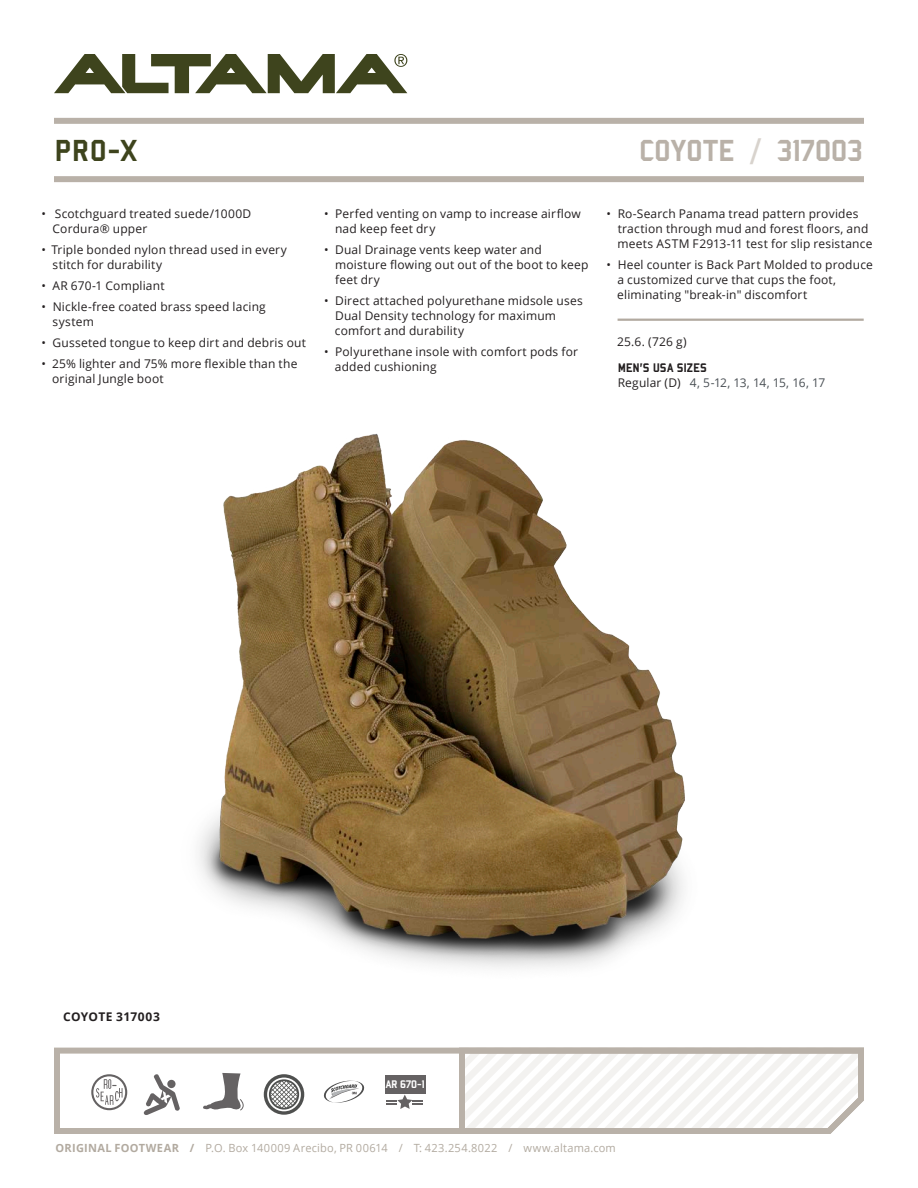
<style>
.page{position:relative;width:918px;height:1188px;background:#fff}
.page>*{position:absolute;margin:0;border:0;box-sizing:border-box;transform-origin:0 0}
._02_Division___Numbe{font:33px "Bombardier";letter-spacing:.01em;color:#b9b1a8}
._02_Division___Numbe-2{font:33px "Bombardier";color:#3e441d}
.Weight_Sizes{font:13.5px "Bombardier";letter-spacing:.02em;color:#231f20}
.Weight_Sizes-2{font:12px/15px "Open Sans";letter-spacing:.015em;color:#231f20}
.Weight_Sizes-3{font:12px "Open Sans";letter-spacing:-.01em;color:#494f54}
._08_Callout_Number{font:700 12px "Open Sans";letter-spacing:.04em;color:#231f20}
.t1{font:12px "Bombardier";color:#fff}
.t2{font:11.25px "Open Sans";letter-spacing:.025em;color:#b2aaa0}
.s1{color:#d8d3cd}
.s2{color:#231f20}
.s3{font-weight:700}
</style>
<div class="page">
<svg style="left:54px;top:54px;width:353px;height:39px"></svg>
<div style="left:54px;top:176px;width:810px;height:6px;background:#b9b1a8"></div>
<div style="left:54px;top:118px;width:810px;height:6px;background:#b9b1a8"></div>
<hr style="left:618px;top:319px;width:246px;height:2px;background:#b2aaa0">
<img style="left:199px;top:433px;width:486px;height:535px">
<svg style="left:54px;top:1047px;width:810px;height:87px"></svg>
<p class="_02_Division___Numbe-2" style="left:55px;top:133px;width:84px">PRO-X</p>
<p class="_02_Division___Numbe" style="left:639px;top:133px;width:225px">COYOTE <span class="s1">/</span> 317003</p>
<p class="Weight_Sizes-2" style="left:53px;top:206px;width:200px;text-indent:-11px">• Scotchguard treated suede/1000D<br>Cordura® upper</p>
<p class="Weight_Sizes-2" style="left:53px;top:242px;width:236px;text-indent:-11px">• Triple bonded nylon thread used in every stitch for durability</p>
<p class="Weight_Sizes-2" style="left:42px;top:278px;width:125px">• AR 670-1 Compliant</p>
<p class="Weight_Sizes-2" style="left:53px;top:299px;width:215px;text-indent:-11px">• Nickle-free coated brass speed lacing system</p>
<p class="Weight_Sizes-2" style="left:42px;top:335px;width:266px">• Gusseted tongue to keep dirt and debris out</p>
<p class="Weight_Sizes-2" style="left:52px;top:356px;width:247px;text-indent:-11px">• 25% lighter and 75% more flexible than the original Jungle boot</p>
<p class="Weight_Sizes-2" style="left:335px;top:206px;width:247px;text-indent:-11px">• Perfed venting on vamp to increase airflow nad keep feet dry</p>
<p class="Weight_Sizes-2" style="left:335px;top:242px;width:255px;text-indent:-11px">• Dual Drainage vents keep water and moisture flowing out out of the boot to keep feet dry</p>
<p class="Weight_Sizes-2" style="left:335px;top:293px;width:249px;text-indent:-11px">• Direct attached polyurethane midsole uses<br>Dual Density technology for maximum comfort and durability</p>
<p class="Weight_Sizes-2" style="left:335px;top:344px;width:245px;text-indent:-11px">• Polyurethane insole with comfort pods for added cushioning</p>
<p class="Weight_Sizes-2" style="left:618px;top:206px;width:256px;text-indent:-11px">• Ro-Search Panama tread pattern provides traction through mud and forest floors, and meets ASTM F2913-11 test for slip resistance</p>
<p class="Weight_Sizes-2" style="left:617px;top:257px;width:257px;text-indent:-11px">• Heel counter is Back Part Molded to produce a customized curve that cups the foot, eliminating "break-in" discomfort</p>
<p class="Weight_Sizes-2" style="left:617px;top:334px;width:71px">25.6. (726 g)</p>
<p class="Weight_Sizes" style="left:618px;top:361px;width:90px">MEN’S USA SIZES</p>
<p class="Weight_Sizes-3" style="left:618px;top:375px;width:209px"><span class="s2">Regular (D)</span> 4, 5-12, 13, 14, 15, 16, 17</p>
<p class="_08_Callout_Number" style="left:63px;top:1008px;width:98px">COYOTE 317003</p>
<p class="t1" style="left:386px;top:1078px;width:40px">AR 670-1</p>
<p class="t2" style="left:56px;top:1140px;width:562px"><span class="s3">ORIGINAL FOOTWEAR /</span> P.O. Box 140009 Arecibo, PR 00614 / T: 423.254.8022 / www.altama.com</p>
</div>
